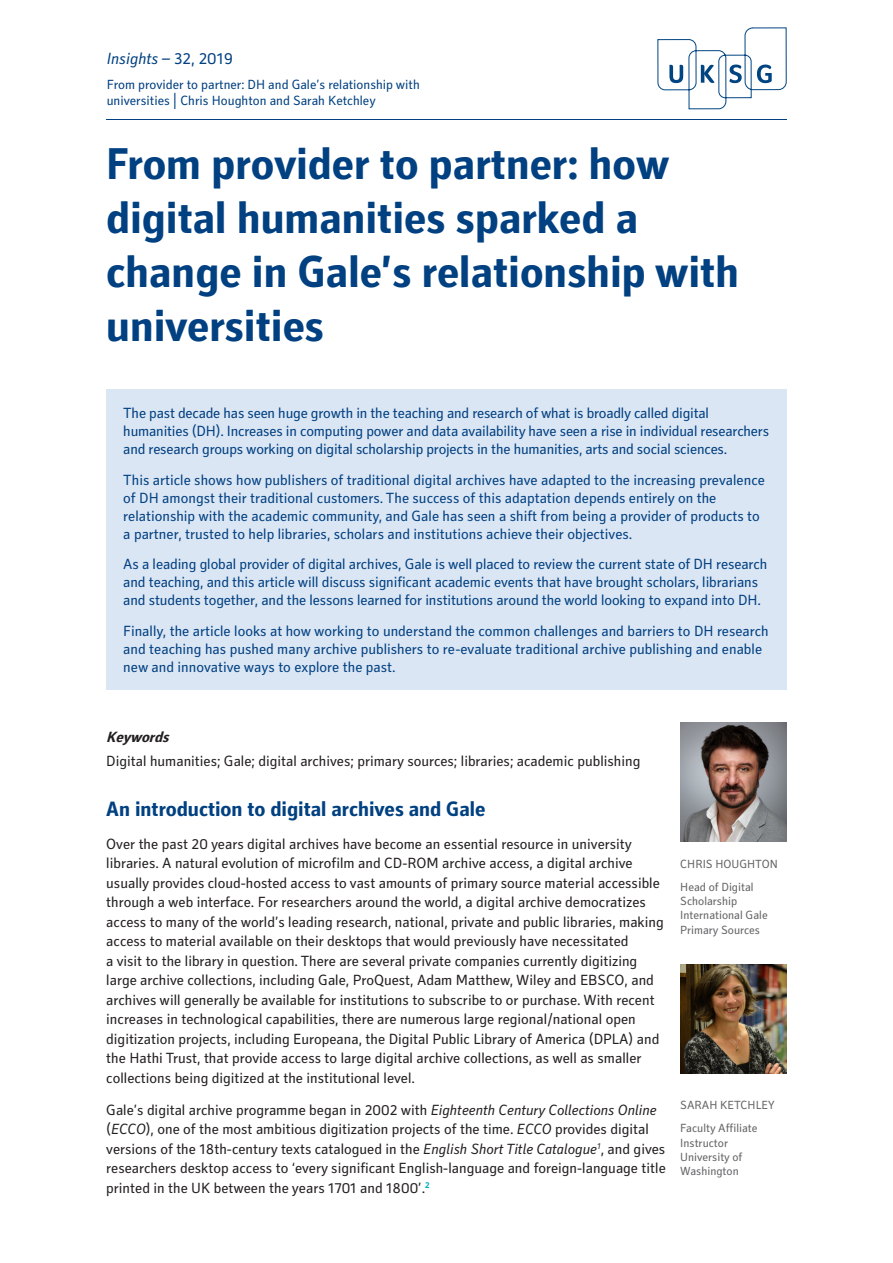
<style>
.page{position:relative;width:893px;height:1263px;background:#fff}
.page>*{position:absolute;margin:0;border:0;box-sizing:border-box;transform-origin:0 0}
.Main_Headline{font:700 45px/54px "Secca Std";color:#014081}
.A-Style_Heading{font:700 21px "Secca Std";color:#014081}
.Title_-_Series_-_Dat{font:italic 16.5px "Secca Std";color:#014081}
.Body{font:15px/19.5px "Secca Std";color:#231f20}
.Extract_Box{font:15px/18px "Secca Std";letter-spacing:-.005em;color:#014081}
.C-Style_Heading_BI{font:italic 700 15px "Secca Std";color:#231f20}
.Title_-_Aiuthor{font:13.5px/16.2px "Secca Std";color:#014081}
.t1{font:12px/14.4px "Secca Std";color:#636366}
.s1{font-style:normal}
.s2{font-style:italic}
</style>
<div class="page">
<div style="left:106px;top:390px;width:681px;height:300px;background:#dbe6f4"></div>
<hr style="left:106px;top:119px;width:681px;height:1px;background:#014081">
<svg style="left:657px;top:27px;width:130px;height:82px"></svg>
<img style="left:680px;top:722px;width:107px;height:119px">
<img style="left:680px;top:964px;width:107px;height:109px">
<p class="Title_-_Series_-_Dat" style="left:107px;top:49px;width:128px">Insights <span class="s1">– 32, 2019</span></p>
<p class="Title_-_Aiuthor" style="left:107px;top:77px;width:315px">From provider to partner: DH and Gale’s relationship with universities | Chris Houghton and Sarah Ketchley</p>
<p class="Main_Headline" style="left:106px;top:139px;width:634px">From provider to partner: how digital humanities sparked a change in Gale’s relationship with universities</p>
<p class="Extract_Box" style="left:123px;top:404px;width:647px">The past decade has seen huge growth in the teaching and research of what is broadly called digital humanities (DH). Increases in computing power and data availability have seen a rise in individual researchers and research groups working on digital scholarship projects in the humanities, arts and social sciences.</p>
<p class="Extract_Box" style="left:123px;top:471px;width:643px">This article shows how publishers of traditional digital archives have adapted to the increasing prevalence of DH amongst their traditional customers. The success of this adaptation depends entirely on the relationship with the academic community, and Gale has seen a shift from being a provider of products to a partner, trusted to help libraries, scholars and institutions achieve their objectives.</p>
<p class="Extract_Box" style="left:123px;top:556px;width:645px">As a leading global provider of digital archives, Gale is well placed to review the current state of DH research and teaching, and this article will discuss significant academic events that have brought scholars, librarians and students together, and the lessons learned for institutions around the world looking to expand into DH.</p>
<p class="Extract_Box" style="left:123px;top:623px;width:647px">Finally, the article looks at how working to understand the common challenges and barriers to DH research and teaching has pushed many archive publishers to re-evaluate traditional archive publishing and enable new and innovative ways to explore the past.</p>
<p class="C-Style_Heading_BI" style="left:106px;top:728px;width:68px">Keywords</p>
<p class="Body" style="left:106px;top:751px;width:536px">Digital humanities; Gale; digital archives; primary sources; libraries; academic publishing</p>
<p class="A-Style_Heading" style="left:106px;top:797px;width:381px">An introduction to digital archives and Gale</p>
<p class="Body" style="left:106px;top:834px;width:559px">Over the past 20 years digital archives have become an essential resource in university libraries. A natural evolution of microfilm and CD-ROM archive access, a digital archive usually provides cloud-hosted access to vast amounts of primary source material accessible through a web interface. For researchers around the world, a digital archive democratizes access to many of the world’s leading research, national, private and public libraries, making access to material available on their desktops that would previously have necessitated<br>a visit to the library in question. There are several private companies currently digitizing large archive collections, including Gale, ProQuest, Adam Matthew, Wiley and EBSCO, and archives will generally be available for institutions to subscribe to or purchase. With recent increases in technological capabilities, there are numerous large regional/national open digitization projects, including Europeana, the Digital Public Library of America (DPLA) and the Hathi Trust, that provide access to large digital archive collections, as well as smaller collections being digitized at the institutional level.</p>
<p class="Body" style="left:106px;top:1101px;width:561px">Gale’s digital archive programme began in 2002 with <span class="s2">Eighteenth Century Collections Online </span>(<span class="s2">ECCO</span>), one of the most ambitious digitization projects of the time. <span class="s2">ECCO</span> provides digital versions of the 18th-century texts catalogued in the <span class="s2">English Short Title Catalogue</span><sup>1</sup>, and gives researchers desktop access to ‘every significant English-language and foreign-language title printed in the UK between the years 1701 and 1800’.<sup>2</sup></p>
<p class="t1" style="left:680px;top:857px;width:99px">CHRIS HOUGHTON</p>
<p class="t1" style="left:680px;top:880px;width:75px">Head of Digital<br>Scholarship</p>
<p class="t1" style="left:680px;top:909px;width:89px">International Gale<br>Primary Sources</p>
<p class="t1" style="left:680px;top:1098px;width:96px">SARAH KETCHLEY</p>
<p class="t1" style="left:680px;top:1121px;width:79px">Faculty Affiliate<br>Instructor</p>
<p class="t1" style="left:680px;top:1150px;width:64px">University of<br>Washington</p>
</div>
